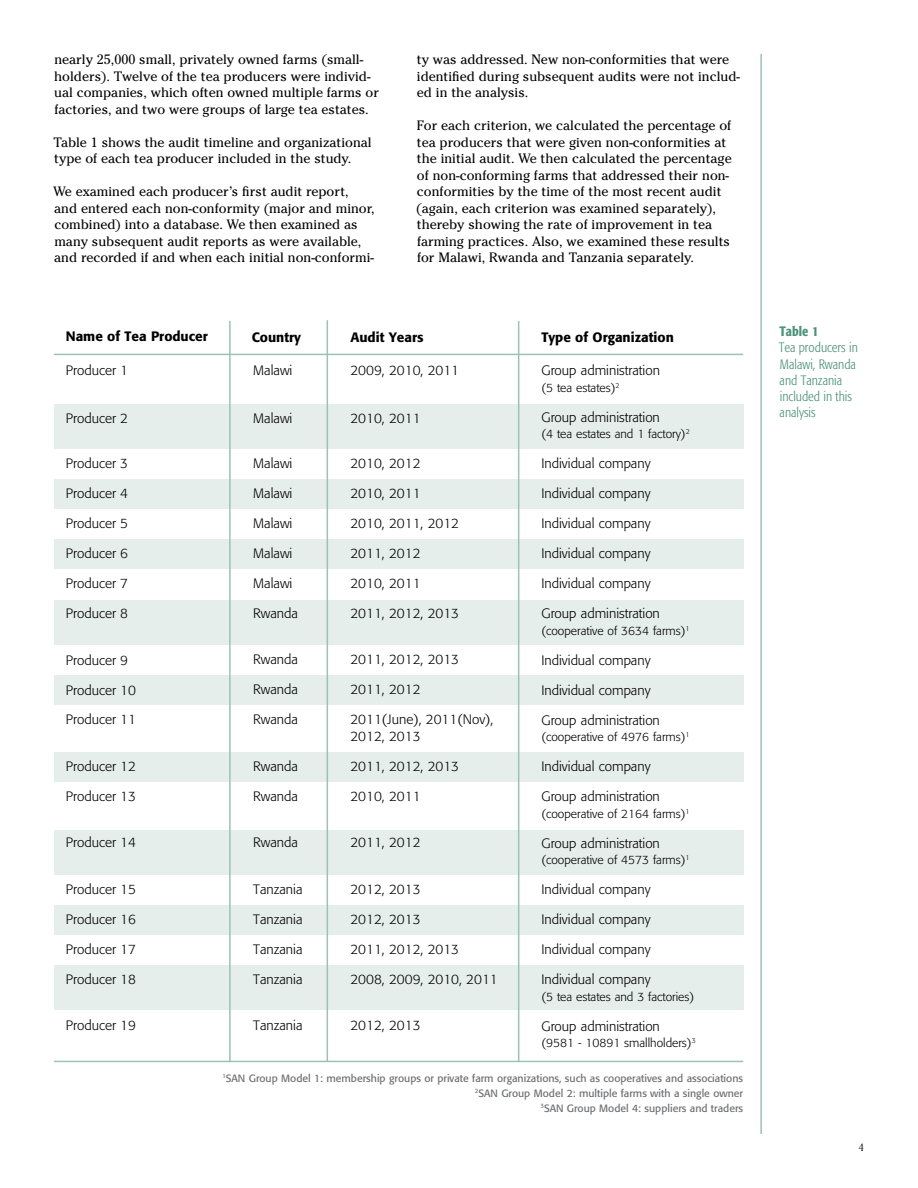
<style>
.page{position:relative;width:918px;height:1188px;background:#fff}
.page>*{position:absolute;margin:0;border:0;box-sizing:border-box;transform-origin:0 0}
.t1{font:13.5px/16.5px "Cheltenham";color:#000}
.t2{font:300 13.5px/16.5px "Formata";color:#000}
.t3{font:300 condensed 13.5px/16.2px "Formata";color:#4e917a}
.t4{font:500 13.5px "Formata";color:#000}
.t5{font:500 condensed 13.5px "Formata";color:#4e917a}
.t6{font:300 12px "Formata";color:#000}
.t7{font:10.5px/15px "Formata";color:#6d6e71;text-align:right}
.t8{font:300 10.5px "Cheltenham";color:#000}
</style>
<div class="page">
<hr style="left:760px;top:54px;width:2px;height:1080px;background:#9dc1b3">
<div style="left:54px;top:404px;width:689px;height:44px;background:#e5eeea"></div>
<div style="left:54px;top:600px;width:689px;height:45px;background:#e5eeea"></div>
<div style="left:54px;top:830px;width:689px;height:44px;background:#e5eeea"></div>
<div style="left:54px;top:479px;width:689px;height:30px;background:#e5eeea"></div>
<div style="left:54px;top:675px;width:689px;height:30px;background:#e5eeea"></div>
<div style="left:54px;top:905px;width:689px;height:30px;background:#e5eeea"></div>
<div style="left:54px;top:539px;width:689px;height:30px;background:#e5eeea"></div>
<div style="left:54px;top:752px;width:689px;height:30px;background:#e5eeea"></div>
<div style="left:54px;top:965px;width:689px;height:44px;background:#e5eeea"></div>
<hr style="left:54px;top:354px;width:689px;height:1px;background:#9dc1b3">
<hr style="left:54px;top:1061px;width:689px;height:1px;background:#9dc1b3">
<hr style="left:229px;top:321px;width:2px;height:741px;background:#9dc1b3">
<hr style="left:327px;top:320px;width:1px;height:741px;background:#9dc1b3">
<hr style="left:518px;top:321px;width:1px;height:741px;background:#9dc1b3">
<p class="t1" style="left:54px;top:51px;width:326px">nearly 25,000 small, privately owned farms (small&shy;holders). Twelve of the tea producers were individ&shy;ual companies, which often owned multiple farms or factories, and two were groups of large tea estates.</p>
<p class="t1" style="left:53px;top:134px;width:320px">Table 1 shows the audit timeline and organizational type of each tea producer included in the study.</p>
<p class="t1" style="left:54px;top:183px;width:323px">We examined each producer’s first audit report, and entered each non-conformity (major and minor, combined) into a database. We then examined as many subsequent audit reports as were available, and recorded if and when each initial non-conformi-</p>
<p class="t1" style="left:417px;top:51px;width:325px">ty was addressed. New non-conformities that were identified during subsequent audits were not includ&shy;ed in the analysis.</p>
<p class="t1" style="left:416px;top:117px;width:317px">For each criterion, we calculated the percentage of tea producers that were given non-conformities at the initial audit. We then calculated the percentage of non-conforming farms that addressed their non&shy;conformities by the time of the most recent audit (again, each criterion was examined separately), thereby showing the rate of improvement in tea farming practices. Also, we examined these results for Malawi, Rwanda and Tanzania separately.</p>
<p class="t4" style="left:66px;top:328px;width:144px">Name of Tea Producer</p>
<p class="t4" style="left:252px;top:329px;width:51px">Country</p>
<p class="t4" style="left:350px;top:329px;width:75px">Audit Years</p>
<p class="t4" style="left:541px;top:329px;width:134px">Type of Organization</p>
<p class="t2" style="left:66px;top:362px;width:64px">Producer 1</p>
<p class="t2" style="left:66px;top:410px;width:64px">Producer 2</p>
<p class="t2" style="left:66px;top:455px;width:64px">Producer 3</p>
<p class="t2" style="left:66px;top:485px;width:64px">Producer 4</p>
<p class="t2" style="left:66px;top:515px;width:64px">Producer 5</p>
<p class="t2" style="left:66px;top:545px;width:64px">Producer 6</p>
<p class="t2" style="left:66px;top:575px;width:64px">Producer 7</p>
<p class="t2" style="left:66px;top:605px;width:64px">Producer 8</p>
<p class="t2" style="left:66px;top:652px;width:64px">Producer 9</p>
<p class="t2" style="left:66px;top:682px;width:72px">Producer 10</p>
<p class="t2" style="left:66px;top:712px;width:72px">Producer 11</p>
<p class="t2" style="left:66px;top:758px;width:72px">Producer 12</p>
<p class="t2" style="left:66px;top:788px;width:72px">Producer 13</p>
<p class="t2" style="left:66px;top:835px;width:72px">Producer 14</p>
<p class="t2" style="left:66px;top:881px;width:72px">Producer 15</p>
<p class="t2" style="left:66px;top:911px;width:72px">Producer 16</p>
<p class="t2" style="left:66px;top:941px;width:72px">Producer 17</p>
<p class="t2" style="left:66px;top:971px;width:72px">Producer 18</p>
<p class="t2" style="left:66px;top:1018px;width:72px">Producer 19</p>
<p class="t2" style="left:541px;top:362px;width:120px">Group administration</p>
<p class="t6" style="left:541px;top:380px;width:80px">(5 tea estates)<sup>2</sup></p>
<p class="t2" style="left:541px;top:409px;width:120px">Group administration</p>
<p class="t6" style="left:541px;top:427px;width:150px">(4 tea estates and 1 factory)<sup>2</sup></p>
<p class="t2" style="left:541px;top:455px;width:111px">Individual company</p>
<p class="t2" style="left:541px;top:485px;width:111px">Individual company</p>
<p class="t2" style="left:541px;top:515px;width:111px">Individual company</p>
<p class="t2" style="left:541px;top:545px;width:111px">Individual company</p>
<p class="t2" style="left:541px;top:575px;width:111px">Individual company</p>
<p class="t2" style="left:541px;top:605px;width:120px">Group administration</p>
<p class="t6" style="left:541px;top:623px;width:150px">(cooperative of 3634 farms)<sup>1</sup></p>
<p class="t2" style="left:541px;top:652px;width:111px">Individual company</p>
<p class="t2" style="left:541px;top:682px;width:111px">Individual company</p>
<p class="t2" style="left:541px;top:712px;width:120px">Group administration</p>
<p class="t6" style="left:541px;top:730px;width:150px">(cooperative of 4976 farms)<sup>1</sup></p>
<p class="t2" style="left:541px;top:758px;width:111px">Individual company</p>
<p class="t2" style="left:541px;top:788px;width:120px">Group administration</p>
<p class="t6" style="left:541px;top:806px;width:150px">(cooperative of 2164 farms)<sup>1</sup></p>
<p class="t2" style="left:541px;top:835px;width:120px">Group administration</p>
<p class="t6" style="left:541px;top:853px;width:150px">(cooperative of 4573 farms)<sup>1</sup></p>
<p class="t2" style="left:541px;top:881px;width:111px">Individual company</p>
<p class="t2" style="left:541px;top:911px;width:111px">Individual company</p>
<p class="t2" style="left:541px;top:941px;width:111px">Individual company</p>
<p class="t2" style="left:541px;top:971px;width:111px">Individual company</p>
<p class="t6" style="left:541px;top:989px;width:154px">(5 tea estates and 3 factories)</p>
<p class="t2" style="left:541px;top:1018px;width:120px">Group administration</p>
<p class="t6" style="left:541px;top:1036px;width:156px">(9581 - 10891 smallholders)<sup>3</sup></p>
<p class="t7" style="left:222px;top:1070px;width:522px"><sup>1</sup>SAN Group Model 1: membership groups or private farm organizations, such as cooperatives and associations<br><sup>2</sup>SAN Group Model 2: multiple farms with a single owner<br><sup>3</sup>SAN Group Model 4: suppliers and traders</p>
<p class="t2" style="left:253px;top:362px;width:41px">Malawi</p>
<p class="t2" style="left:253px;top:410px;width:41px">Malawi</p>
<p class="t2" style="left:253px;top:455px;width:41px">Malawi</p>
<p class="t2" style="left:253px;top:485px;width:41px">Malawi</p>
<p class="t2" style="left:253px;top:515px;width:41px">Malawi</p>
<p class="t2" style="left:253px;top:545px;width:41px">Malawi</p>
<p class="t2" style="left:253px;top:575px;width:41px">Malawi</p>
<p class="t2" style="left:253px;top:605px;width:46px">Rwanda</p>
<p class="t2" style="left:253px;top:652px;width:46px">Rwanda</p>
<p class="t2" style="left:253px;top:682px;width:46px">Rwanda</p>
<p class="t2" style="left:253px;top:712px;width:46px">Rwanda</p>
<p class="t2" style="left:253px;top:758px;width:46px">Rwanda</p>
<p class="t2" style="left:253px;top:788px;width:46px">Rwanda</p>
<p class="t2" style="left:253px;top:835px;width:46px">Rwanda</p>
<p class="t2" style="left:253px;top:881px;width:51px">Tanzania</p>
<p class="t2" style="left:253px;top:911px;width:51px">Tanzania</p>
<p class="t2" style="left:253px;top:941px;width:51px">Tanzania</p>
<p class="t2" style="left:253px;top:971px;width:51px">Tanzania</p>
<p class="t2" style="left:253px;top:1018px;width:51px">Tanzania</p>
<p class="t2" style="left:350px;top:362px;width:110px">2009, 2010, 2011</p>
<p class="t2" style="left:350px;top:410px;width:72px">2010, 2011</p>
<p class="t2" style="left:350px;top:455px;width:72px">2010, 2012</p>
<p class="t2" style="left:350px;top:485px;width:72px">2010, 2011</p>
<p class="t2" style="left:350px;top:515px;width:110px">2010, 2011, 2012</p>
<p class="t2" style="left:350px;top:545px;width:72px">2011, 2012</p>
<p class="t2" style="left:350px;top:575px;width:72px">2010, 2011</p>
<p class="t2" style="left:350px;top:605px;width:110px">2011, 2012, 2013</p>
<p class="t2" style="left:350px;top:652px;width:110px">2011, 2012, 2013</p>
<p class="t2" style="left:350px;top:681px;width:72px">2011, 2012</p>
<p class="t2" style="left:350px;top:711px;width:144px">2011(June), 2011(Nov),<br>2012, 2013</p>
<p class="t2" style="left:350px;top:758px;width:110px">2011, 2012, 2013</p>
<p class="t2" style="left:350px;top:788px;width:72px">2010, 2011</p>
<p class="t2" style="left:350px;top:834px;width:72px">2011, 2012</p>
<p class="t2" style="left:350px;top:881px;width:72px">2012, 2013</p>
<p class="t2" style="left:350px;top:911px;width:72px">2012, 2013</p>
<p class="t2" style="left:350px;top:941px;width:110px">2011, 2012, 2013</p>
<p class="t2" style="left:350px;top:971px;width:149px">2008, 2009, 2010, 2011</p>
<p class="t2" style="left:350px;top:1017px;width:72px">2012, 2013</p>
<p class="t5" style="left:779px;top:323px;width:41px">Table 1</p>
<p class="t3" style="left:779px;top:340px;width:81px">Tea producers in<br>Malawi, Rwanda and Tanzania included in this analysis</p>
<p class="t8" style="left:859px;top:1141px;width:7px">4</p>
</div>
